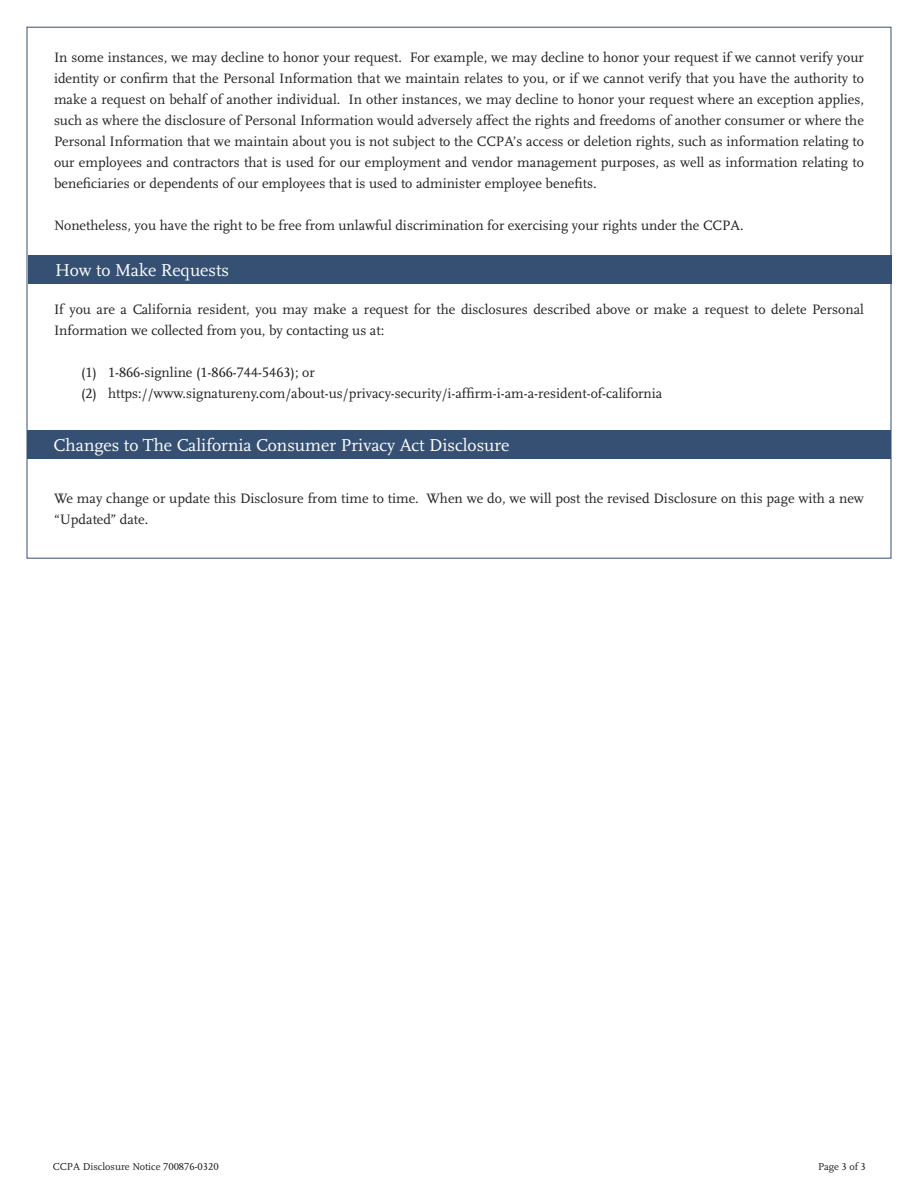
<style>
.page{position:relative;width:918px;height:1188px;background:#fff}
.page>*{position:absolute;margin:0;border:0;box-sizing:border-box;transform-origin:0 0}
.t1{font:18px "Scala LF";color:#fff}
.t2{font:14.25px/21px "Scala LF";color:#231f20}
.t3{font:10.5px "Scala LF";color:#231f20}
</style>
<div class="page">
<div style="left:28px;top:256px;width:864px;height:28px;background:#355073"></div>
<div style="left:27px;top:430px;width:864px;height:28px;background:#355073"></div>
<p class="t2" style="left:54px;top:46px;width:812px;text-align:justify">In some instances, we may decline to honor your request. For example, we may decline to honor your request if we cannot verify your identity or confirm that the Personal Information that we maintain relates to you, or if we cannot verify that you have the authority to make a request on behalf of another individual. In other instances, we may decline to honor your request where an exception applies, such as where the disclosure of Personal Information would adversely affect the rights and freedoms of another consumer or where the Personal Information that we maintain about you is not subject to the CCPA’s access or deletion rights, such as information relating to our employees and contractors that is used for our employment and vendor management purposes, as well as information relating to beneficiaries or dependents of our employees that is used to administer employee benefits.</p>
<p class="t2" style="left:54px;top:214px;width:691px">Nonetheless, you have the right to be free from unlawful discrimination for exercising your rights under the CCPA.</p>
<p class="t1" style="left:55px;top:260px;width:176px">How to Make Requests</p>
<p class="t2" style="left:54px;top:298px;width:812px">If you are a California resident, you may make a request for the disclosures described above or make a request to delete Personal<br>Information we collected from you, by contacting us at:</p>
<p class="t2" style="left:81px;top:361px;width:583px">(1) 1-866-signline (1-866-744-5463); or<br>(2) https://www.signatureny.com/about-us/privacy-security/i-affirm-i-am-a-resident-of-california</p>
<p class="t1" style="left:54px;top:434px;width:458px">Changes to The California Consumer Privacy Act Disclosure</p>
<p class="t2" style="left:54px;top:487px;width:811px">We may change or update this Disclosure from time to time. When we do, we will post the revised Disclosure on this page with a new “Updated” date.</p>
<p class="t3" style="left:53px;top:1160px;width:167px">CCPA Disclosure Notice 700876-0320</p>
<p class="t3" style="left:818px;top:1160px;width:49px">Page 3 of 3</p>
</div>
